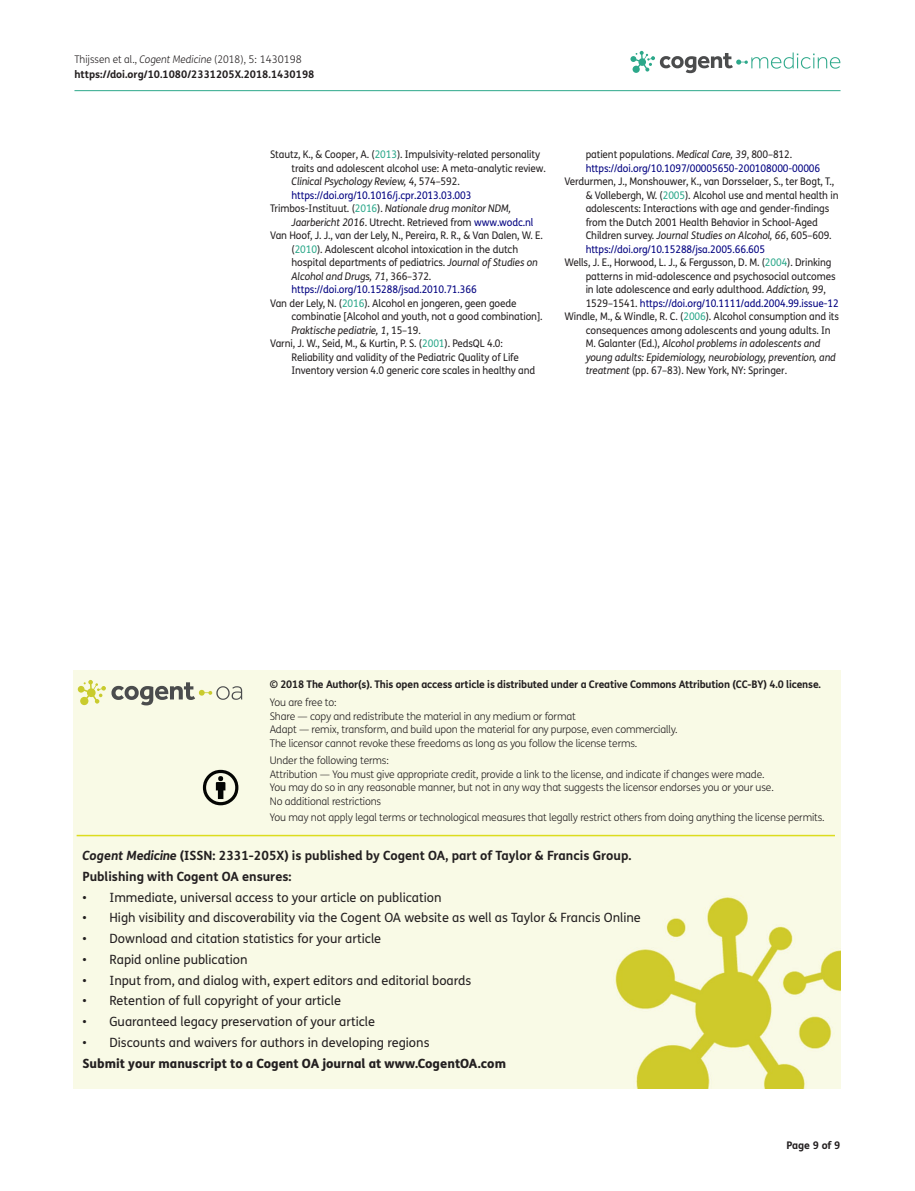
<style>
.page{position:relative;width:915px;height:1191px;background:#fff}
.page>*{position:absolute;margin:0;border:0;box-sizing:border-box;transform-origin:0 0}
.t1{font:12.75px "FS Me Pro";color:#231f20}
.t2{font:700 12.75px/20.7px "FS Me Pro";color:#231f20}
.t3{font:800 12.75px "FS Me Pro";color:#231f20}
.t4{font:10.5px "FS Me Pro";letter-spacing:-.01em;color:#231f20;scale:.95 1}
.t5{font:300 10.5px/13.5px "FS Me Pro";letter-spacing:-.015em;color:#231f20}
.t6{font:italic 10.5px "FS Me Pro";letter-spacing:-.01em;color:#231f20;scale:.95 1}
.t7{font:10.5px/13.5px "FS Me Pro";letter-spacing:-.01em;color:#000080;scale:.95 1}
.t8{font:700 10.5px/15px "FS Me Pro";letter-spacing:-.015em;color:#231f20}
.s1{font-weight:300}
.s2{font-weight:300;font-style:italic}
.s3{color:#2ca88a}
.s4{font-style:normal}
.s5{font-style:normal;color:#2ca88a}
.s6{font-style:italic}
.s7{color:#000080}
.s8{color:#231f20}
.s9{font-style:italic;color:#231f20}
</style>
<div class="page">
<hr style="left:74px;top:90px;width:766px;height:1px;background:#2ca88a">
<svg style="left:630px;top:51px;width:210px;height:22px"></svg>
<div style="left:74px;top:671px;width:766px;height:417px;background:#f9fae6"></div>
<svg style="left:78px;top:680px;width:164px;height:25px;background:#d2d3ba"></svg>
<svg style="left:203px;top:770px;width:35px;height:35px"></svg>
<hr style="left:77px;top:835px;width:757px;height:1px;background:#dcdc1e">
<p class="t8" style="left:74px;top:51px;width:241px"><span class="s1">Thijssen et al.,</span> <span class="s2">Cogent Medicine</span> <span class="s1">(2018), 5: 1430198 </span>https://doi.org/10.1080/2331205X.2018.1430198</p>
<p class="t4" style="left:270px;top:147px;width:285px">Stautz, K., &amp; Cooper, A. (<span class="s3">2013</span>). Impulsivity-related personality</p>
<p class="t4" style="left:291px;top:161px;width:269px">traits and adolescent alcohol use: A meta-analytic review.</p>
<p class="t6" style="left:291px;top:174px;width:179px">Clinical Psychology Review, 4<span class="s4">, 574–592.</span></p>
<p class="t7" style="left:291px;top:188px;width:191px">https://doi.org/10.1016/j.cpr.2013.03.003</p>
<p class="t6" style="left:270px;top:201px;width:255px"><span class="s4">Trimbos-Instituut. (</span><span class="s5">2016</span><span class="s4">).</span> Nationale drug monitor NDM,</p>
<p class="t4" style="left:291px;top:215px;width:256px"><span class="s6">Jaarbericht 2016</span>. Utrecht. Retrieved from <span class="s7">www.wodc.nl</span></p>
<p class="t4" style="left:270px;top:228px;width:288px">Van Hoof, J. J., van der Lely, N., Pereira, R. R., &amp; Van Dalen, W. E.</p>
<p class="t4" style="left:291px;top:242px;width:240px">(<span class="s3">2010</span>). Adolescent alcohol intoxication in the dutch</p>
<p class="t4" style="left:291px;top:255px;width:261px">hospital departments of pediatrics. <span class="s6">Journal of Studies on</span></p>
<p class="t6" style="left:291px;top:269px;width:149px">Alcohol and Drugs, 71<span class="s4">, 366–372.</span></p>
<p class="t7" style="left:291px;top:282px;width:196px">https://doi.org/10.15288/jsad.2010.71.366</p>
<p class="t4" style="left:270px;top:296px;width:261px">Van der Lely, N. (<span class="s3">2016</span>). Alcohol en jongeren, geen goede</p>
<p class="t4" style="left:291px;top:309px;width:266px">combinatie [Alcohol and youth, not a good combination].</p>
<p class="t6" style="left:291px;top:323px;width:137px">Praktische pediatrie, 1<span class="s4">, 15–19.</span></p>
<p class="t4" style="left:270px;top:336px;width:246px">Varni, J. W., Seid, M., &amp; Kurtin, P. S. (<span class="s3">2001</span>). PedsQL 4.0:</p>
<p class="t4" style="left:291px;top:350px;width:241px">Reliability and validity of the Pediatric Quality of Life</p>
<p class="t4" style="left:291px;top:363px;width:258px">Inventory version 4.0 generic core scales in healthy and</p>
<p class="t7" style="left:585px;top:147px;width:248px"><span class="s8">patient populations.</span> <span class="s9">Medical Care, 39</span><span class="s8">, 800–812. </span>https://doi.org/10.1097/00005650-200108000-00006</p>
<p class="t4" style="left:564px;top:174px;width:285px">Verdurmen, J., Monshouwer, K., van Dorsselaer, S., ter Bogt, T.,</p>
<p class="t4" style="left:585px;top:188px;width:267px">&amp; Vollebergh, W. (<span class="s3">2005</span>). Alcohol use and mental health in</p>
<p class="t4" style="left:585px;top:201px;width:258px">adolescents: Interactions with age and gender-findings</p>
<p class="t4" style="left:585px;top:215px;width:246px">from the Dutch 2001 Health Behavior in School-Aged</p>
<p class="t6" style="left:585px;top:228px;width:260px"><span class="s4">Children survey.</span> Journal Studies on Alcohol, 66<span class="s4">, 605–609.</span></p>
<p class="t7" style="left:585px;top:242px;width:190px">https://doi.org/10.15288/jsa.2005.66.605</p>
<p class="t4" style="left:564px;top:255px;width:283px">Wells, J. E., Horwood, L. J., &amp; Fergusson, D. M. (<span class="s3">2004</span>). Drinking</p>
<p class="t4" style="left:585px;top:269px;width:264px">patterns in mid-adolescence and psychosocial outcomes</p>
<p class="t4" style="left:585px;top:282px;width:254px">in late adolescence and early adulthood. <span class="s6">Addiction, 99</span>,</p>
<p class="t7" style="left:585px;top:296px;width:268px"><span class="s8">1529–1541.</span> https://doi.org/10.1111/add.2004.99.issue-12</p>
<p class="t4" style="left:564px;top:309px;width:290px">Windle, M., &amp; Windle, R. C. (<span class="s3">2006</span>). Alcohol consumption and its</p>
<p class="t4" style="left:585px;top:323px;width:259px">consequences among adolescents and young adults. In</p>
<p class="t6" style="left:585px;top:336px;width:248px"><span class="s4">M. Galanter (Ed.),</span> Alcohol problems in adolescents and</p>
<p class="t6" style="left:585px;top:350px;width:265px">young adults: Epidemiology, neurobiology, prevention, and</p>
<p class="t4" style="left:585px;top:363px;width:213px"><span class="s6">treatment</span> (pp. 67–83). New York, NY: Springer.</p>
<p class="t8" style="left:270px;top:676px;width:552px">© 2018 The Author(s). This open access article is distributed under a Creative Commons Attribution (CC-BY) 4.0 license.</p>
<p class="t5" style="left:270px;top:695px;width:409px">You are free to:<br>Share — copy and redistribute the material in any medium or format<br>Adapt — remix, transform, and build upon the material for any purpose, even commercially.<br>The licensor cannot revoke these freedoms as long as you follow the license terms.</p>
<p class="t5" style="left:270px;top:753px;width:505px">Under the following terms:<br>Attribution — You must give appropriate credit, provide a link to the license, and indicate if changes were made.<br>You may do so in any reasonable manner, but not in any way that suggests the licensor endorses you or your use.<br>No additional restrictions</p>
<p class="t5" style="left:270px;top:810px;width:556px">You may not apply legal terms or technological measures that legally restrict others from doing anything the license permits.</p>
<p class="t2" style="left:82px;top:844px;width:550px"><span class="s6">Cogent Medicine</span> (ISSN: 2331-205X) is published by Cogent OA, part of Taylor &amp; Francis Group.<br>Publishing with Cogent OA ensures:</p>
<p class="t1" style="left:82px;top:888px;width:360px">• Immediate, universal access to your article on publication</p>
<p class="t1" style="left:82px;top:909px;width:559px">• High visibility and discoverability via the Cogent OA website as well as Taylor &amp; Francis Online</p>
<p class="t1" style="left:82px;top:930px;width:300px">• Download and citation statistics for your article</p>
<p class="t1" style="left:82px;top:950px;width:166px">• Rapid online publication</p>
<p class="t1" style="left:82px;top:971px;width:390px">• Input from, and dialog with, expert editors and editorial boards</p>
<p class="t1" style="left:82px;top:992px;width:260px">• Retention of full copyright of your article</p>
<p class="t1" style="left:82px;top:1013px;width:294px">• Guaranteed legacy preservation of your article</p>
<p class="t1" style="left:82px;top:1033px;width:348px">• Discounts and waivers for authors in developing regions</p>
<p class="t3" style="left:82px;top:1053px;width:425px">Submit your manuscript to a Cogent OA journal at www.CogentOA.com</p>
<p class="t8" style="left:786px;top:1137px;width:56px">Page 9 of 9</p>
</div>
